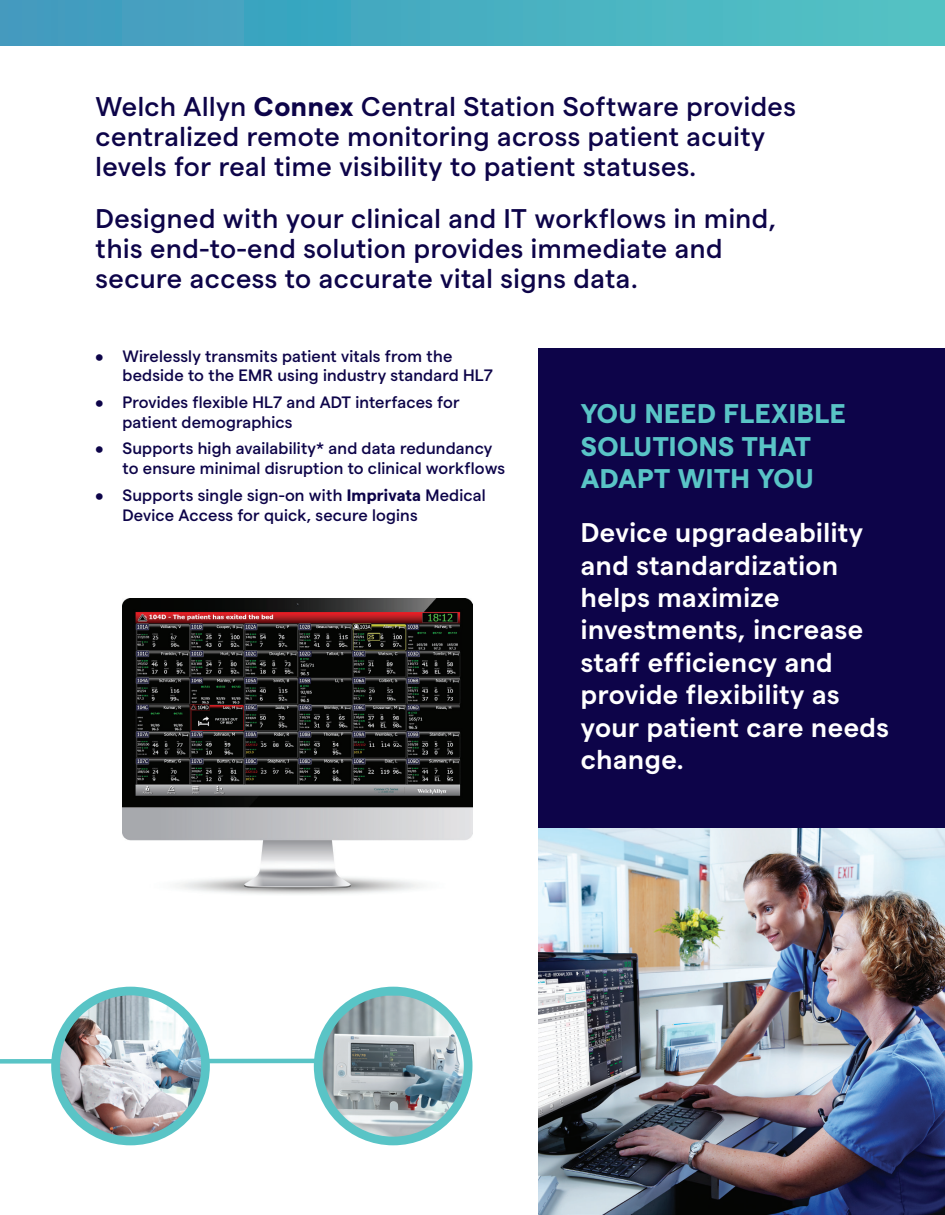
<style>
.page{position:relative;width:945px;height:1215px;background:#fff}
.page>*{position:absolute;margin:0;border:0;box-sizing:border-box;transform-origin:0 0}
.t1{font:500 27px/30px "Matter";letter-spacing:.02em;color:#0d0449}
.t2{font:600 27px/32.4px "Matter";letter-spacing:.02em;color:#fff}
.t3{font:700 27px/32.4px "Matter";letter-spacing:.02em;color:#59c4c6}
.t4{font:500 16.5px/19.8px "Matter";letter-spacing:.01em;color:#0d0449}
.s1{font-weight:700}
</style>
<div class="page">
<div style="left:0;top:0;width:944px;height:45px;background:linear-gradient(to right,#3e99bf,#52c3c4)"></div>
<svg style="left:0;top:986px;width:370px;height:81px"></svg>
<div style="left:51px;top:987px;width:159px;height:158px;background:#59c4c6;border-radius:50%"></div>
<img style="left:60px;top:995px;width:141px;height:142px;border-radius:71px">
<div style="left:314px;top:987px;width:159px;height:158px;background:#59c4c6;border-radius:50%"></div>
<img style="left:323px;top:996px;width:141px;height:141px">
<div style="left:538px;top:348px;width:407px;height:867px;background:#0d0449"></div>
<img style="left:122px;top:599px;width:350px;height:296px">
<img style="left:538px;top:829px;width:407px;height:385px">
<h1 class="t1" style="left:96px;top:90px;width:702px">Welch Allyn <span class="s1">Connex</span> Central Station Software provides centralized remote monitoring across patient acuity levels for real time visibility to patient statuses.</h1>
<h1 class="t1" style="left:96px;top:202px;width:682px">Designed with your clinical and IT workflows in mind, this end-to-end solution provides immediate and secure access to accurate vital signs data.</h1>
<p class="t4" style="left:123px;top:345px;width:372px;text-indent:-27px">• Wirelessly transmits patient vitals from the bedside to the EMR using industry standard HL7</p>
<p class="t4" style="left:123px;top:391px;width:338px;text-indent:-27px">• Provides flexible HL7 and ADT interfaces for patient demographics</p>
<p class="t4" style="left:123px;top:437px;width:384px;text-indent:-27px">• Supports high availability* and data redundancy to ensure minimal disruption to clinical workflows</p>
<p class="t4" style="left:123px;top:484px;width:365px;text-indent:-27px">• Supports single sign-on with <span class="s1">Imprivata</span> Medical<br>Device Access for quick, secure logins</p>
<h1 class="t3" style="left:581px;top:395px;width:266px">YOU NEED FLEXIBLE<br>SOLUTIONS THAT<br>ADAPT WITH YOU</h1>
<h1 class="t2" style="left:581px;top:514px;width:310px">Device upgradeability and standardization helps maximize investments, increase staff efficiency and provide flexibility as your patient care needs change.</h1>
</div>
